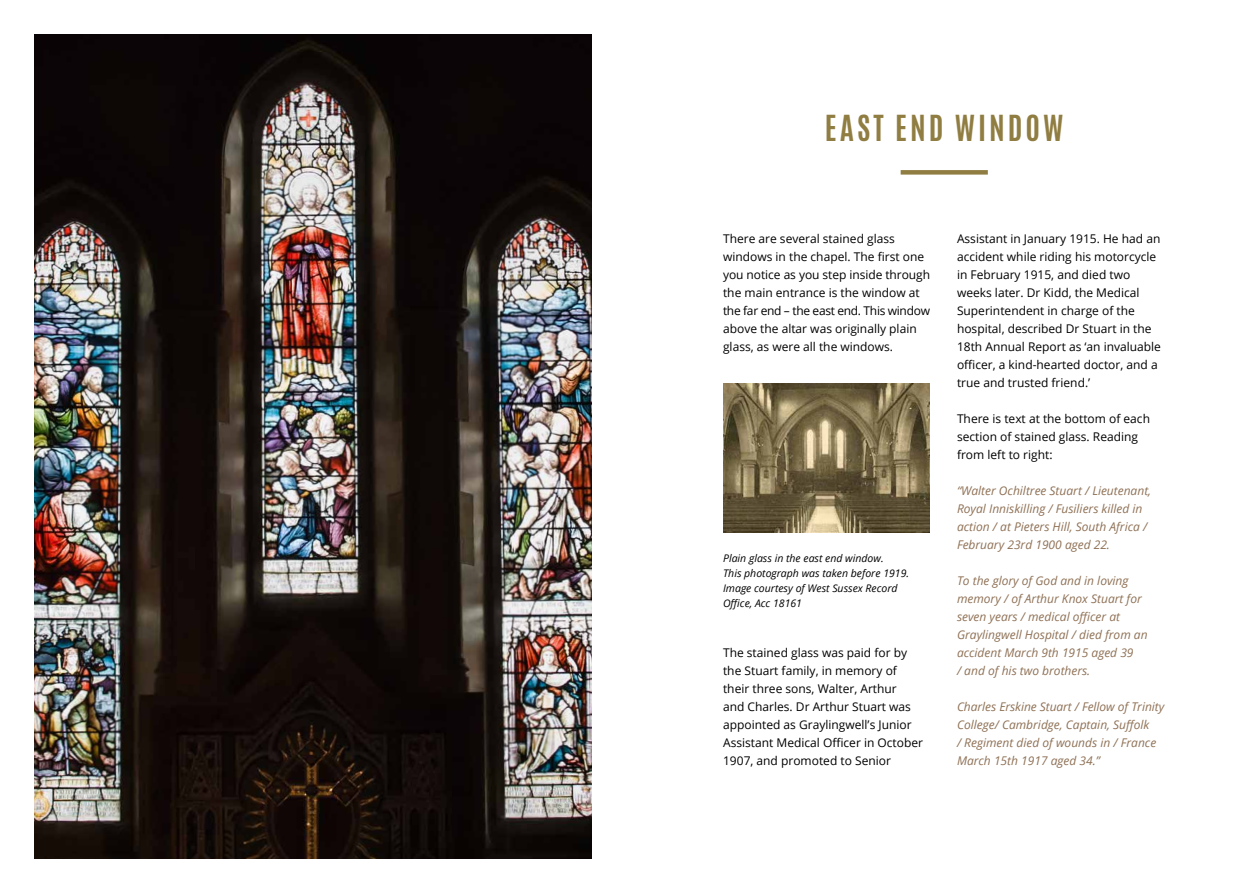
<style>
.page{position:relative;width:1259px;height:893px;background:#fff}
.page>*{position:absolute;margin:0;border:0;box-sizing:border-box;transform-origin:0 0}
.t1{font:700 30px "Antonio";letter-spacing:.1em;color:#907d41}
.t2{font:12px/18px "Open Sans";color:#000}
.t3{font:italic 12px/18px "Open Sans";color:#8f7155}
.t4{font:italic 10.5px/15px "Open Sans";color:#000}
</style>
<div class="page">
<img style="left:34px;top:34px;width:557px;height:825px">
<img style="left:723px;top:384px;width:206px;height:149px">
<div style="left:900px;top:170px;width:88px;height:5px;background:#907d41"></div>
<h1 class="t1" style="left:825px;top:105px;width:240px">EAST END WINDOW</h1>
<p class="t2" style="left:723px;top:229px;width:208px">There are several stained glass windows in the chapel. The first one you notice as you step inside through the main entrance is the window at the far end – the east end. This window above the altar was originally plain glass, as were all the windows.</p>
<p class="t4" style="left:723px;top:550px;width:188px">Plain glass in the east end window.<br>This photograph was taken before 1919.<br>Image courtesy of West Sussex Record<br>Office, Acc 18161</p>
<p class="t2" style="left:723px;top:643px;width:201px">The stained glass was paid for by the Stuart family, in memory of their three sons, Walter, Arthur<br>and Charles. Dr Arthur Stuart was appointed as Graylingwell’s Junior Assistant Medical Officer in October 1907, and promoted to Senior</p>
<p class="t2" style="left:957px;top:229px;width:205px">Assistant in January 1915. He had an accident while riding his motorcycle in February 1915, and died two weeks later. Dr Kidd, the Medical Superintendent in charge of the hospital, described Dr Stuart in the 18th Annual Report as ‘an invaluable officer, a kind-hearted doctor, and a true and trusted friend.’</p>
<p class="t2" style="left:957px;top:409px;width:194px">There is text at the bottom of each section of stained glass. Reading from left to right:</p>
<p class="t3" style="left:957px;top:481px;width:196px">“Walter Ochiltree Stuart / Lieutenant, Royal Inniskilling / Fusiliers killed in action / at Pieters Hill, South Africa / February 23rd 1900 aged 22.</p>
<p class="t3" style="left:957px;top:571px;width:192px">To the glory of God and in loving memory / of Arthur Knox Stuart for seven years / medical officer at<br>Graylingwell Hospital / died from an accident March 9th 1915 aged 39<br>/ and of his two brothers.</p>
<p class="t3" style="left:957px;top:697px;width:209px">Charles Erskine Stuart / Fellow of Trinity College/ Cambridge, Captain, Suffolk<br>/ Regiment died of wounds in / France March 15th 1917 aged 34.”</p>
</div>
